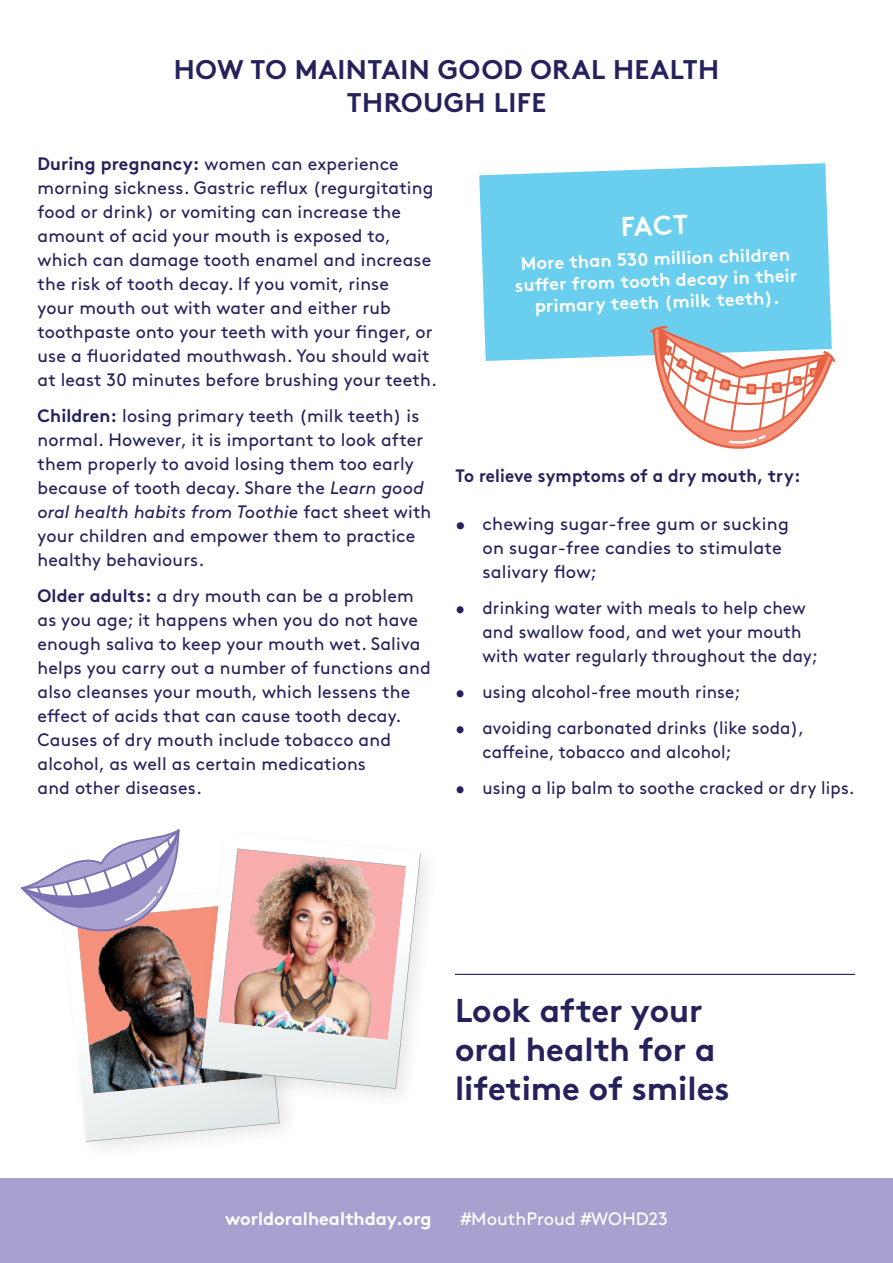
<style>
.page{position:relative;width:893px;height:1263px;background:#fff}
.page>*{position:absolute;margin:0;border:0;box-sizing:border-box;transform-origin:0 0}
.t1{font:700 33px/39px "Brown";color:#25225b}
.Paragraph_Style_2{font:700 27px/32.4px "Brown";letter-spacing:.015em;color:#25225b;text-align:center}
.FACTS{font:700 27px "Brown";color:#fff}
.FACTSHEET_BODY{font:18px/24px "Brown";letter-spacing:.01em;color:#25225b}
.FACTSHEET_BODY-2{font:18px/24px "Brown";letter-spacing:.01em;color:#25225b;scale:.95 1}
.FACT_BODY{font:700 18px/21.6px "Brown";color:#fff;text-align:center}
.FACTSHEET_BODY-3{font:700 18px "Brown";letter-spacing:.01em;color:#25225b;scale:.95 1}
.t2{font:18px "Brown";color:#fff}
.s1{font-weight:700}
.s2{font-style:italic}
</style>
<div class="page">
<div style="left:0;top:1178px;width:893px;height:85px;background:#a7a1cf"></div>
<hr style="left:455px;top:974px;width:400px;height:1px;background:#25225b">
<div style="left:479px;top:163px;width:352px;height:198px;background:#6aceee"></div>
<svg style="left:648px;top:325px;width:187px;height:124px"></svg>
<svg style="left:82px;top:1094px;width:175px;height:48px;fill:#ebeeee"></svg>
<img style="left:183px;top:862px;width:243px;height:260px">
<svg style="left:407px;top:853px;width:14px;height:215px"></svg>
<img style="left:21px;top:829px;width:386px;height:265px">
<p class="Paragraph_Style_2" style="left:174px;top:51px;width:547px">HOW TO MAINTAIN GOOD ORAL HEALTH<br>THROUGH LIFE</p>
<p class="FACTSHEET_BODY" style="left:37px;top:150px;width:401px"><span class="s1">During pregnancy:</span> women can experience morning sickness. Gastric reflux (regurgitating food or drink) or vomiting can increase the amount of acid your mouth is exposed to, which can damage tooth enamel and increase the risk of tooth decay. If you vomit, rinse<br>your mouth out with water and either rub toothpaste onto your teeth with your finger, or use a fluoridated mouthwash. You should wait at least 30 minutes before brushing your teeth.</p>
<p class="FACTSHEET_BODY" style="left:37px;top:402px;width:395px"><span class="s1">Children:</span> losing primary teeth (milk teeth) is normal. However, it is important to look after them properly to avoid losing them too early because of tooth decay. Share the <span class="s2">Learn good oral health habits from Toothie</span> fact sheet with your children and empower them to practice healthy behaviours.</p>
<p class="FACTSHEET_BODY" style="left:37px;top:582px;width:395px"><span class="s1">Older adults:</span> a dry mouth can be a problem as you age; it happens when you do not have enough saliva to keep your mouth wet. Saliva helps you carry out a number of functions and also cleanses your mouth, which lessens the effect of acids that can cause tooth decay.<br>Causes of dry mouth include tobacco and alcohol, as well as certain medications<br>and other diseases.</p>
<p class="FACTS" style="left:620px;top:205px;width:69px;rotate:-2deg">FACT</p>
<p class="FACT_BODY" style="left:514px;top:251px;width:284px;rotate:-2deg">More than 530 million children suff er from tooth decay in their primary teeth (milk teeth).</p>
<p class="FACTSHEET_BODY-3" style="left:455px;top:461px;width:365px">To relieve symptoms of a dry mouth, try:</p>
<p class="FACTSHEET_BODY" style="left:482px;top:510px;width:308px;text-indent:-27px">• chewing sugar-free gum or sucking on sugar-free candies to stimulate salivary flow;</p>
<p class="FACTSHEET_BODY-2" style="left:482px;top:594px;width:354px;text-indent:-27px">• drinking water with meals to help chew and swallow food, and wet your mouth with water regularly throughout the day;</p>
<p class="FACTSHEET_BODY-2" style="left:455px;top:678px;width:301px">• using alcohol-free mouth rinse;</p>
<p class="FACTSHEET_BODY-2" style="left:482px;top:714px;width:340px;text-indent:-27px">• avoiding carbonated drinks (like soda), caffeine, tobacco and alcohol;</p>
<p class="FACTSHEET_BODY-2" style="left:455px;top:774px;width:422px">• using a lip balm to soothe cracked or dry lips.</p>
<p class="t1" style="left:455px;top:987px;width:276px">Look after your oral health for a lifetime of smiles</p>
<p class="FACT_BODY" style="left:225px;top:1206px;width:208px">worldoralhealthday.org</p>
<p class="t2" style="left:461px;top:1205px;width:209px">#MouthProud #WOHD23</p>
</div>
